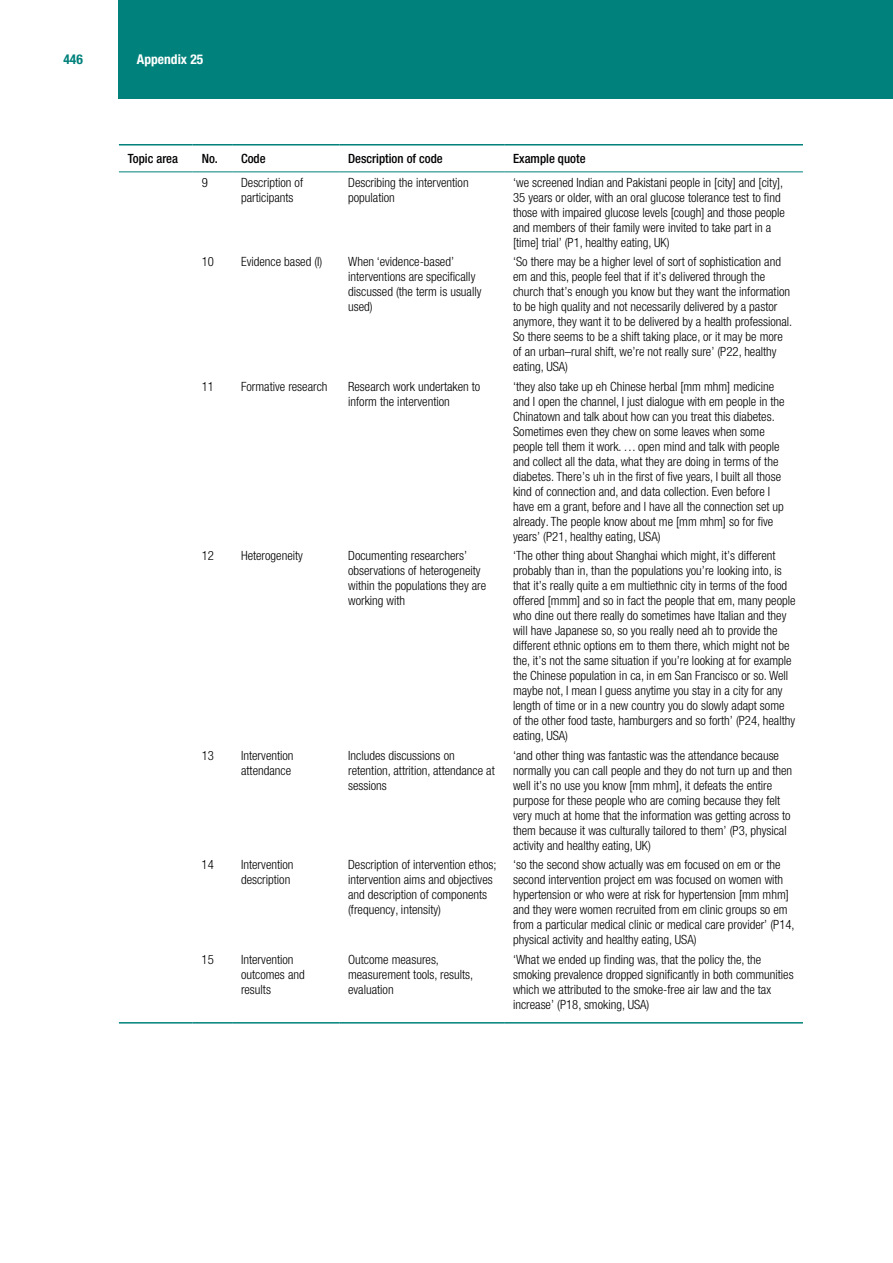
<style>
.page{position:relative;width:893px;height:1263px;background:#fff}
.page>*{position:absolute;margin:0;border:0;box-sizing:border-box;transform-origin:0 0}
.t1{font:700 condensed 13.5px "Helvetica Neue LT Pro";color:#fff}
.t2{font:700 condensed 13.5px "Helvetica Neue LT Pro";color:#00817b}
.t3{font:300 condensed 12.75px/15px "Helvetica Neue LT Pro";color:#000}
.t4{font:500 condensed 12.75px "Helvetica Neue LT Pro";color:#000}
</style>
<div class="page">
<div style="left:119px;top:0;width:774px;height:99px;background:#00817b"></div>
<hr style="left:119px;top:144px;width:74px;height:2px;background:#00817b">
<hr style="left:193px;top:144px;width:39px;height:2px;background:#00817b">
<hr style="left:232px;top:144px;width:107px;height:2px;background:#00817b">
<hr style="left:339px;top:144px;width:165px;height:2px;background:#00817b">
<hr style="left:504px;top:144px;width:299px;height:2px;background:#00817b">
<hr style="left:119px;top:171px;width:74px;height:1px;background:#00817b">
<hr style="left:193px;top:171px;width:39px;height:1px;background:#00817b">
<hr style="left:232px;top:171px;width:107px;height:1px;background:#00817b">
<hr style="left:339px;top:171px;width:165px;height:1px;background:#00817b">
<hr style="left:504px;top:171px;width:299px;height:1px;background:#00817b">
<hr style="left:119px;top:1022px;width:74px;height:1px;background:#00817b">
<hr style="left:193px;top:1022px;width:39px;height:1px;background:#00817b">
<hr style="left:232px;top:1022px;width:107px;height:1px;background:#00817b">
<hr style="left:339px;top:1022px;width:165px;height:1px;background:#00817b">
<hr style="left:504px;top:1022px;width:299px;height:1px;background:#00817b">
<p class="t2" style="left:63px;top:51px;width:21px">446</p>
<p class="t1" style="left:137px;top:51px;width:68px">Appendix 25</p>
<p class="t4" style="left:128px;top:151px;width:52px">Topic area</p>
<p class="t4" style="left:202px;top:151px;width:65px">No. Code</p>
<p class="t4" style="left:348px;top:151px;width:96px">Description of code</p>
<p class="t4" style="left:513px;top:151px;width:74px">Example quote</p>
<p class="t3" style="left:202px;top:175px;width:8px">9</p>
<p class="t3" style="left:241px;top:175px;width:64px">Description of participants</p>
<p class="t3" style="left:348px;top:175px;width:122px">Describing the intervention population</p>
<p class="t3" style="left:513px;top:175px;width:273px">‘we screened Indian and Pakistani people in [city] and [city], 35 years or older, with an oral glucose tolerance test to find those with impaired glucose levels [cough] and those people and members of their family were invited to take part in a [time] trial’ (P1, healthy eating, UK)</p>
<p class="t3" style="left:202px;top:254px;width:14px">10</p>
<p class="t3" style="left:241px;top:254px;width:83px">Evidence based (I)</p>
<p class="t3" style="left:348px;top:254px;width:135px">When ‘evidence-based’ interventions are specifically discussed (the term is usually used)</p>
<p class="t3" style="left:513px;top:254px;width:281px">‘So there may be a higher level of sort of sophistication and em and this, people feel that if it’s delivered through the church that’s enough you know but they want the information to be high quality and not necessarily delivered by a pastor anymore, they want it to be delivered by a health professional.<br>So there seems to be a shift taking place, or it may be more of an urban–rural shift, we’re not really sure’ (P22, healthy eating, USA)</p>
<p class="t3" style="left:202px;top:379px;width:14px">11</p>
<p class="t3" style="left:241px;top:379px;width:88px">Formative research</p>
<p class="t3" style="left:348px;top:379px;width:134px">Research work undertaken to inform the intervention</p>
<p class="t3" style="left:513px;top:379px;width:273px">‘they also take up eh Chinese herbal [mm mhm] medicine and I open the channel, I just dialogue with em people in the Chinatown and talk about how can you treat this diabetes.<br>Sometimes even they chew on some leaves when some people tell them it work. ... open mind and talk with people and collect all the data, what they are doing in terms of the diabetes. There’s uh in the first of five years, I built all those kind of connection and, and data collection. Even before I have em a grant, before and I have all the connection set up already. The people know about me [mm mhm] so for five years’ (P21, healthy eating, USA)</p>
<p class="t3" style="left:202px;top:548px;width:14px">12</p>
<p class="t3" style="left:241px;top:548px;width:63px">Heterogeneity</p>
<p class="t3" style="left:348px;top:548px;width:140px">Documenting researchers’ observations of heterogeneity within the populations they are working with</p>
<p class="t3" style="left:513px;top:548px;width:284px">‘The other thing about Shanghai which might, it’s different probably than in, than the populations you’re looking into, is that it’s really quite a em multiethnic city in terms of the food offered [mmm] and so in fact the people that em, many people who dine out there really do sometimes have Italian and they will have Japanese so, so you really need ah to provide the different ethnic options em to them there, which might not be the, it’s not the same situation if you’re looking at for example the Chinese population in ca, in em San Francisco or so. Well maybe not, I mean I guess anytime you stay in a city for any length of time or in a new country you do slowly adapt some of the other food taste, hamburgers and so forth’ (P24, healthy eating, USA)</p>
<p class="t3" style="left:202px;top:748px;width:14px">13</p>
<p class="t3" style="left:241px;top:748px;width:54px">Intervention attendance</p>
<p class="t3" style="left:348px;top:748px;width:148px">Includes discussions on retention, attrition, attendance at sessions</p>
<p class="t3" style="left:513px;top:748px;width:281px">‘and other thing was fantastic was the attendance because normally you can call people and they do not turn up and then well it’s no use you know [mm mhm], it defeats the entire purpose for these people who are coming because they felt very much at home that the information was getting across to them because it was culturally tailored to them’ (P3, physical activity and healthy eating, UK)</p>
<p class="t3" style="left:202px;top:857px;width:14px">14</p>
<p class="t3" style="left:241px;top:857px;width:54px">Intervention description</p>
<p class="t3" style="left:348px;top:857px;width:150px">Description of intervention ethos; intervention aims and objectives and description of components (frequency, intensity)</p>
<p class="t3" style="left:513px;top:857px;width:283px">‘so the second show actually was em focused on em or the second intervention project em was focused on women with hypertension or who were at risk for hypertension [mm mhm] and they were women recruited from em clinic groups so em from a particular medical clinic or medical care provider’ (P14, physical activity and healthy eating, USA)</p>
<p class="t3" style="left:202px;top:952px;width:14px">15</p>
<p class="t3" style="left:241px;top:952px;width:65px">Intervention outcomes and results</p>
<p class="t3" style="left:348px;top:952px;width:127px">Outcome measures, measurement tools, results, evaluation</p>
<p class="t3" style="left:513px;top:952px;width:282px">‘What we ended up finding was, that the policy the, the smoking prevalence dropped significantly in both communities which we attributed to the smoke-free air law and the tax increase’ (P18, smoking, USA)</p>
</div>
